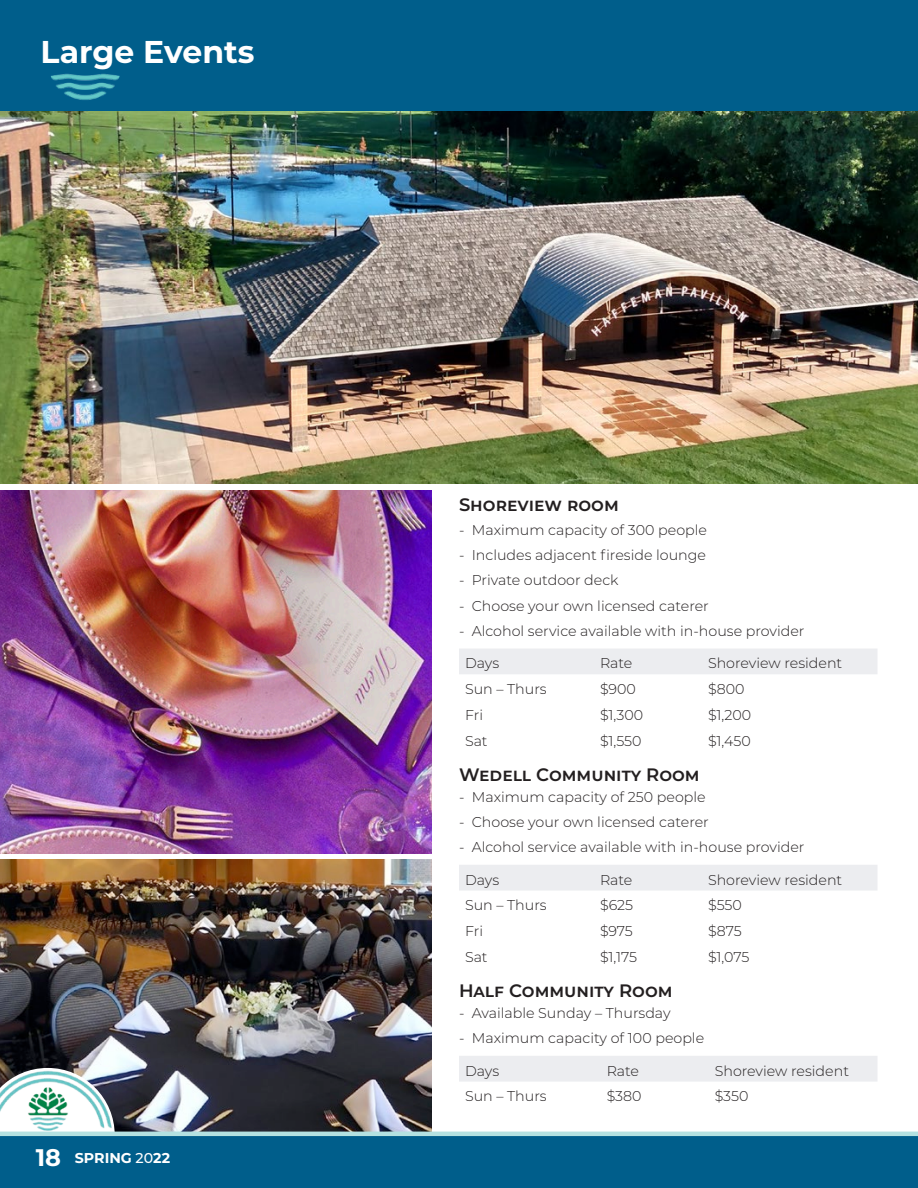
<style>
.page{position:relative;width:918px;height:1188px;background:#fff}
.page>*{position:absolute;margin:0;border:0;box-sizing:border-box;transform-origin:0 0}
.t1{font:700 31.5px "Montserrat";color:#fff}
.t2{font:600 18px "Montserrat";color:#231f20}
.t3{font:300 14.25px "Montserrat";color:#231f20}
.t4{font:700 14.25px "Montserrat";color:#fff}
.s1{font-size:24px}
.s2{font-weight:500}
</style>
<div class="page">
<img style="left:0;top:110px;width:918px;height:374px">
<div style="left:0;top:0;width:918px;height:110px;background:#005e8b"></div>
<div style="left:459px;top:649px;width:418px;height:25px;background:#ecedf0"></div>
<div style="left:459px;top:865px;width:418px;height:26px;background:#ecedf0"></div>
<div style="left:459px;top:1056px;width:418px;height:26px;background:#ecedf0"></div>
<img style="left:0;top:860px;width:432px;height:272px">
<img style="left:0;top:491px;width:432px;height:362px">
<img style="left:0;top:1068px;width:115px;height:64px">
<div style="left:0;top:1135px;width:918px;height:53px;background:#005e8b"></div>
<hr style="left:0;top:1132px;width:918px;height:4px;background:#b4e1e1">
<img style="left:51px;top:73px;width:69px;height:27px">
<h1 class="t1" style="left:40px;top:29px;width:216px">Large Events</h1>
<p class="t4" style="left:36px;top:1148px;width:136px"><span class="s1">18</span> SPRING <span class="s2">20</span>22</p>
<p class="t2" style="left:459px;top:492px;width:161px">Shoreview room</p>
<p class="t3" style="left:459px;top:520px;width:250px">- Maximum capacity of 300 people</p>
<p class="t3" style="left:459px;top:546px;width:249px">- Includes adjacent fireside lounge</p>
<p class="t3" style="left:459px;top:571px;width:161px">- Private outdoor deck</p>
<p class="t3" style="left:459px;top:596px;width:251px">- Choose your own licensed caterer</p>
<p class="t3" style="left:459px;top:621px;width:347px">- Alcohol service available with in-house provider</p>
<p class="t3" style="left:465px;top:654px;width:36px">Days</p>
<p class="t3" style="left:600px;top:654px;width:34px">Rate</p>
<p class="t3" style="left:708px;top:654px;width:136px">Shoreview resident</p>
<p class="t3" style="left:465px;top:679px;width:83px">Sun – Thurs</p>
<p class="t3" style="left:600px;top:679px;width:37px">$900</p>
<p class="t3" style="left:708px;top:679px;width:38px">$800</p>
<p class="t3" style="left:465px;top:705px;width:20px">Fri</p>
<p class="t3" style="left:600px;top:705px;width:45px">$1,300</p>
<p class="t3" style="left:708px;top:705px;width:45px">$1,200</p>
<p class="t3" style="left:465px;top:731px;width:24px">Sat</p>
<p class="t3" style="left:600px;top:731px;width:43px">$1,550</p>
<p class="t3" style="left:708px;top:731px;width:44px">$1,450</p>
<p class="t2" style="left:459px;top:762px;width:242px">Wedell Community Room</p>
<p class="t3" style="left:459px;top:787px;width:248px">- Maximum capacity of 250 people</p>
<p class="t3" style="left:459px;top:812px;width:251px">- Choose your own licensed caterer</p>
<p class="t3" style="left:459px;top:837px;width:347px">- Alcohol service available with in-house provider</p>
<p class="t3" style="left:465px;top:870px;width:36px">Days</p>
<p class="t3" style="left:600px;top:870px;width:34px">Rate</p>
<p class="t3" style="left:708px;top:870px;width:136px">Shoreview resident</p>
<p class="t3" style="left:465px;top:896px;width:83px">Sun – Thurs</p>
<p class="t3" style="left:600px;top:896px;width:35px">$625</p>
<p class="t3" style="left:708px;top:896px;width:35px">$550</p>
<p class="t3" style="left:465px;top:921px;width:20px">Fri</p>
<p class="t3" style="left:600px;top:921px;width:34px">$975</p>
<p class="t3" style="left:708px;top:921px;width:35px">$875</p>
<p class="t3" style="left:465px;top:947px;width:24px">Sat</p>
<p class="t3" style="left:600px;top:947px;width:39px">$1,175</p>
<p class="t3" style="left:708px;top:947px;width:43px">$1,075</p>
<p class="t2" style="left:459px;top:978px;width:215px">Half Community Room</p>
<p class="t3" style="left:459px;top:1003px;width:213px">- Available Sunday – Thursday</p>
<p class="t3" style="left:459px;top:1028px;width:247px">- Maximum capacity of 100 people</p>
<p class="t3" style="left:465px;top:1061px;width:36px">Days</p>
<p class="t3" style="left:607px;top:1061px;width:34px">Rate</p>
<p class="t3" style="left:715px;top:1061px;width:136px">Shoreview resident</p>
<p class="t3" style="left:465px;top:1087px;width:83px">Sun – Thurs</p>
<p class="t3" style="left:607px;top:1087px;width:36px">$380</p>
<p class="t3" style="left:715px;top:1087px;width:35px">$350</p>
</div>
